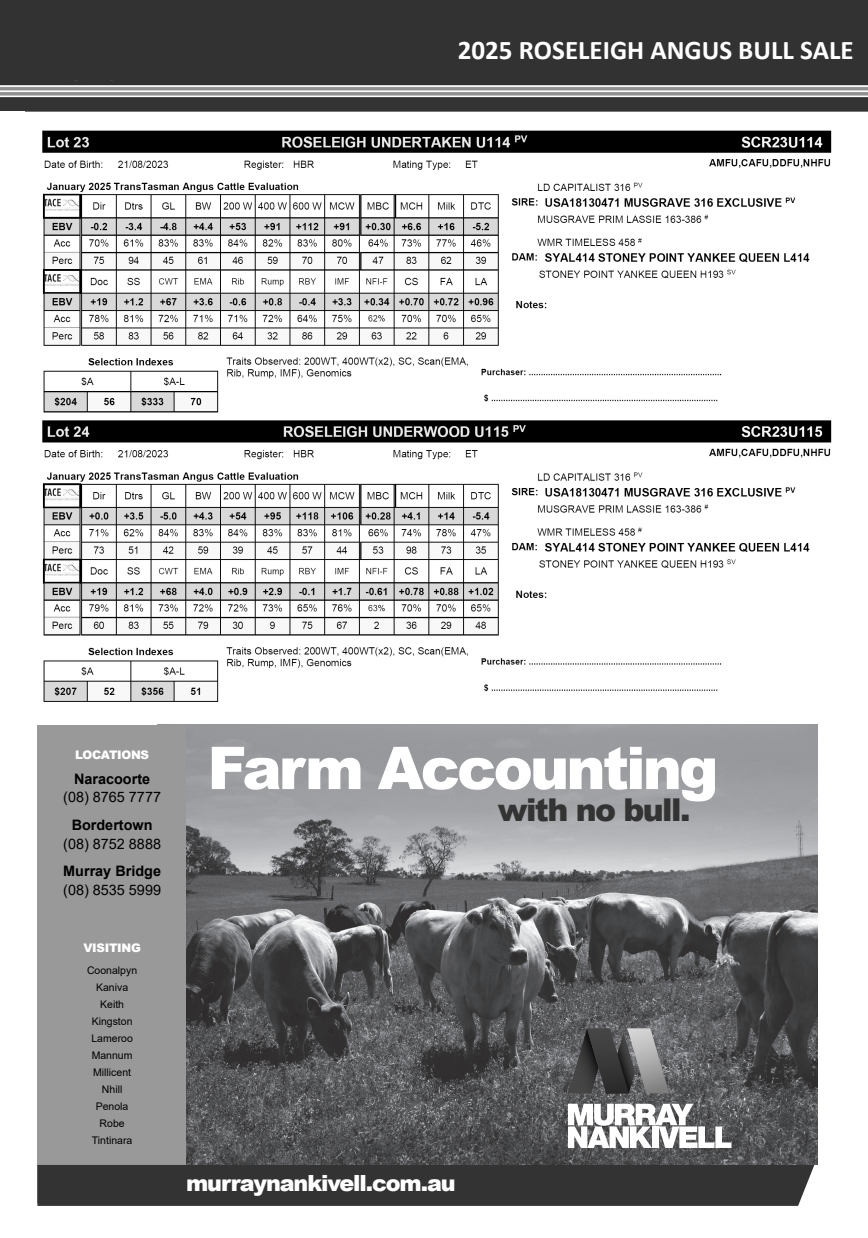
<style>
.page{position:relative;width:868px;height:1238px;background:#fff}
.page>*{position:absolute;margin:0;border:0;box-sizing:border-box;transform-origin:0 0}
.t1{font:900 58.95px "Arial";letter-spacing:-.05em;color:#fff}
.t2{font:900 31.5px "Arial";letter-spacing:-.05em;color:#333}
.t3{font:700 27px "Calibri";color:#fff}
.t4{font:900 22.35px "Arial";letter-spacing:-.05em;color:#fff}
.t5{font:14.4px/18.3px "Arial";color:#000;text-align:center}
.t6{font:700 14.4px/18.3px "Arial";color:#000}
.t7{font:900 11.85px "Arial";letter-spacing:-.025em;color:#fff}
.t8{font:10.5px/17.1px "Arial";color:#000;text-align:center}
.s1{font-style:inherit}
.s2{font-weight:700}
.s3{font-weight:400}
</style>
<div class="page">
<img style="left:186px;top:724px;width:631px;height:440px">
<svg style="left:568px;top:1103px;width:163px;height:44px"></svg>
<svg style="left:568px;top:1028px;width:101px;height:65px;background:#606061"></svg>
<div style="left:37px;top:724px;width:149px;height:478px;background:#999"></div>
<div style="left:37px;top:1164px;width:777px;height:41px;background:#333"></div>
<img style="left:42px;top:130px;width:790px;height:572px">
<img style="left:0;top:80px;width:867px;height:31px">
<div style="left:0;top:0;width:867px;height:80px;background:#323232"></div>
<p class="t3" style="left:458px;top:31px;width:397px">202<span class="s1">5</span> ROSELEIGH ANGUS BULL SALE</p>
<p class="t3" style="left:650px;top:31px;width:36px">AN</p>
<p class="t3" style="left:753px;top:31px;width:19px">U</p>
<p class="t3" style="left:812px;top:31px;width:29px">AL</p>
<p class="t7" style="left:75px;top:746px;width:75px">LOCATIONS</p>
<p class="t5" style="left:63px;top:769px;width:99px"><span class="s2">Naracoorte </span>(08) 8765 7777</p>
<p class="t5" style="left:63px;top:815px;width:99px"><span class="s2">Bordertown </span>(08) 8752 8888</p>
<p class="t6" style="left:63px;top:862px;width:99px">Murray Bridge <span class="s3">(08) 8535 5999</span></p>
<p class="t7" style="left:83px;top:939px;width:59px">VISITING</p>
<p class="t8" style="left:87px;top:961px;width:52px">Coonalpyn<br>Kaniva<br>Keith<br>Kingston<br>Lameroo<br>Mannum<br>Millicent<br>Nhill<br>Penola<br>Robe<br>Tintinara</p>
<p class="t1" style="left:207px;top:725px;width:512px">Farm Accounting</p>
<p class="t2" style="left:498px;top:787px;width:194px">with no bull.</p>
<p class="t4" style="left:186px;top:1166px;width:271px">murraynankivell.com.au</p>
</div>
